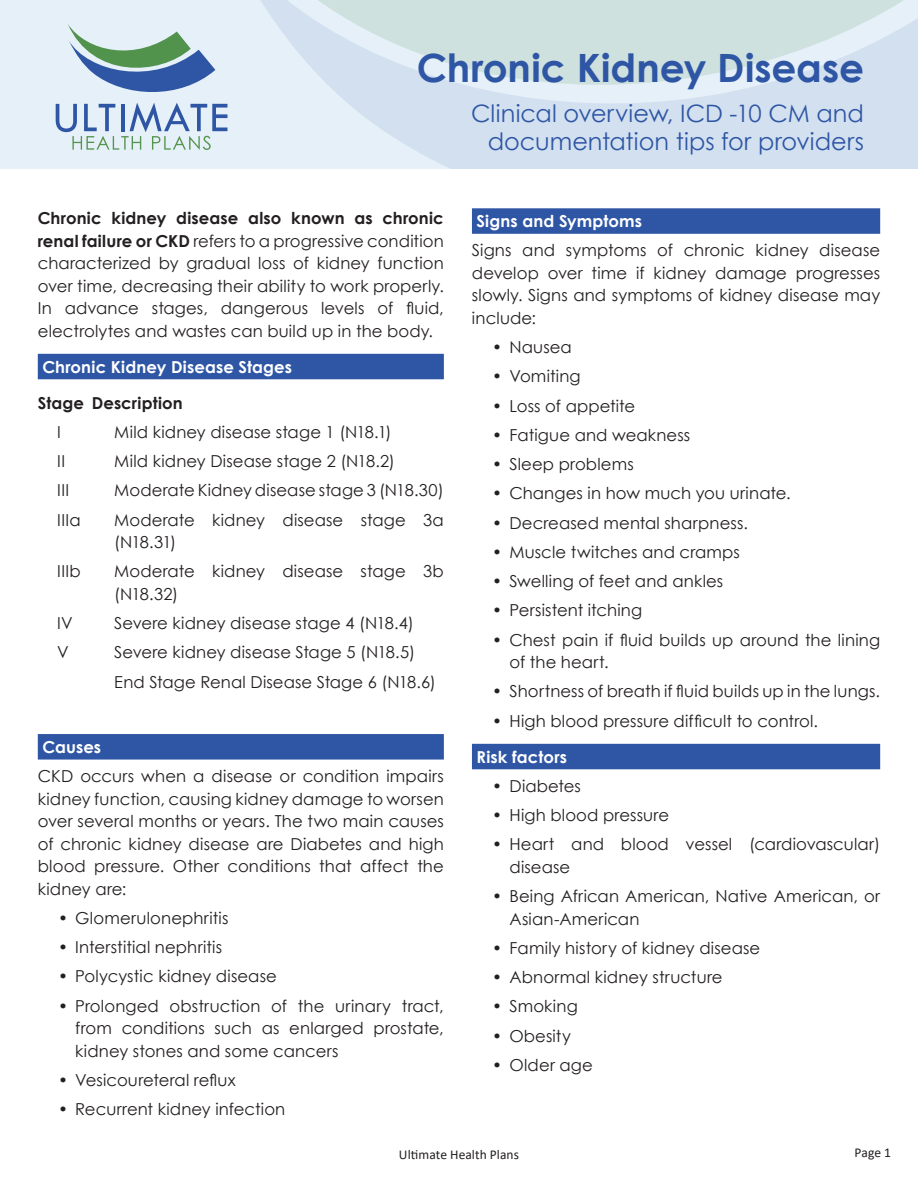
<style>
.page{position:relative;width:918px;height:1188px;background:#fff}
.page>*{position:absolute;margin:0;border:0;box-sizing:border-box;transform-origin:0 0}
.t1{font:700 39px "Century Gothic";color:#2e56a4}
.t2{font:24px/28.5px "Century Gothic";color:#2e56a4;text-align:right}
._11_15_cal{font:16.5px/22.5px "Century Gothic";letter-spacing:.01em;color:#231f20}
.Sub_Heading_WHITE{font:700 16.5px "Century Gothic";letter-spacing:.01em;color:#fff}
.Sub_heading{font:700 16.5px "Century Gothic";letter-spacing:.005em;color:#231f20}
.t3{font:13.5px "Calibri";letter-spacing:.005em;color:#231f20}
.s1{font-weight:700}
</style>
<div class="page">
<div style="left:0;top:0;width:918px;height:168px;background:#e5f0f8"></div>
<svg style="left:227px;top:0;width:691px;height:168px"></svg>
<svg style="left:56px;top:24px;width:171px;height:126px"></svg>
<div style="left:38px;top:354px;width:406px;height:25px;background:#2e56a4"></div>
<div style="left:38px;top:734px;width:406px;height:26px;background:#2e56a4"></div>
<div style="left:472px;top:208px;width:408px;height:26px;background:#2e56a4"></div>
<div style="left:472px;top:744px;width:408px;height:25px;background:#2e56a4"></div>
<p class="t1" style="left:417px;top:39px;width:449px">Chronic Kidney Disease</p>
<p class="t2" style="left:471px;top:98px;width:394px">Clinical overview, ICD -10 CM and documentation tips for providers</p>
<p class="_11_15_cal" style="left:38px;top:207px;width:408px;text-align:justify"><span class="s1">Chronic kidney disease also known as chronic renal failure or CKD</span> refers to a progressive condition characterized by gradual loss of kidney function over time, decreasing their ability to work properly.<br>In advance stages, dangerous levels of fluid, electrolytes and wastes can build up in the body.</p>
<p class="Sub_Heading_WHITE" style="left:42px;top:354px;width:251px">Chronic Kidney Disease Stages</p>
<p class="Sub_heading" style="left:38px;top:390px;width:146px">Stage Description</p>
<p class="_11_15_cal" style="left:57px;top:420px;width:5px">I</p>
<p class="_11_15_cal" style="left:114px;top:420px;width:279px">Mild kidney disease stage 1 (N18.1)</p>
<p class="_11_15_cal" style="left:57px;top:450px;width:9px">II</p>
<p class="_11_15_cal" style="left:114px;top:450px;width:282px">Mild kidney Disease stage 2 (N18.2)</p>
<p class="_11_15_cal" style="left:57px;top:479px;width:14px">III</p>
<p class="_11_15_cal" style="left:114px;top:479px;width:331px">Moderate Kidney disease stage 3 (N18.30)</p>
<p class="_11_15_cal" style="left:57px;top:508px;width:25px">IIIa</p>
<p class="_11_15_cal" style="left:114px;top:508px;width:331px">Moderate kidney disease stage 3a (N18.31)</p>
<p class="_11_15_cal" style="left:57px;top:560px;width:25px">IIIb</p>
<p class="_11_15_cal" style="left:114px;top:560px;width:331px">Moderate kidney disease stage 3b (N18.32)</p>
<p class="_11_15_cal" style="left:57px;top:612px;width:17px">IV</p>
<p class="_11_15_cal" style="left:114px;top:612px;width:301px">Severe kidney disease stage 4 (N18.4)</p>
<p class="_11_15_cal" style="left:57px;top:641px;width:13px">V</p>
<p class="_11_15_cal" style="left:114px;top:641px;width:302px">Severe kidney disease Stage 5 (N18.5)</p>
<p class="_11_15_cal" style="left:114px;top:670px;width:323px">End Stage Renal Disease Stage 6 (N18.6)</p>
<p class="Sub_Heading_WHITE" style="left:42px;top:734px;width:60px">Causes</p>
<p class="_11_15_cal" style="left:38px;top:765px;width:408px;text-align:justify">CKD occurs when a disease or condition impairs kidney function, causing kidney damage to worsen over several months or years. The two main causes of chronic kidney disease are Diabetes and high blood pressure. Other conditions that affect the kidney are:</p>
<p class="_11_15_cal" style="left:58px;top:906px;width:172px">• Glomerulonephritis</p>
<p class="_11_15_cal" style="left:58px;top:936px;width:166px">• Interstitial nephritis</p>
<p class="_11_15_cal" style="left:58px;top:965px;width:220px">• Polycystic kidney disease</p>
<p class="_11_15_cal" style="left:75px;top:994px;width:370px;text-align:justify;text-indent:-17px">• Prolonged obstruction of the urinary tract, from conditions such as enlarged prostate, kidney stones and some cancers</p>
<p class="_11_15_cal" style="left:58px;top:1068px;width:179px">• Vesicoureteral reflux</p>
<p class="_11_15_cal" style="left:58px;top:1098px;width:229px">• Recurrent kidney infection</p>
<p class="Sub_Heading_WHITE" style="left:477px;top:209px;width:167px">Signs and Symptoms</p>
<p class="_11_15_cal" style="left:472px;top:239px;width:410px;text-align:justify">Signs and symptoms of chronic kidney disease develop over time if kidney damage progresses slowly. Signs and symptoms of kidney disease may include:</p>
<p class="_11_15_cal" style="left:492px;top:336px;width:81px">• Nausea</p>
<p class="_11_15_cal" style="left:492px;top:365px;width:90px">• Vomiting</p>
<p class="_11_15_cal" style="left:492px;top:394px;width:145px">• Loss of appetite</p>
<p class="_11_15_cal" style="left:492px;top:423px;width:200px">• Fatigue and weakness</p>
<p class="_11_15_cal" style="left:492px;top:453px;width:143px">• Sleep problems</p>
<p class="_11_15_cal" style="left:492px;top:482px;width:300px">• Changes in how much you urinate.</p>
<p class="_11_15_cal" style="left:492px;top:511px;width:257px">• Decreased mental sharpness.</p>
<p class="_11_15_cal" style="left:492px;top:540px;width:249px">• Muscle twitches and cramps</p>
<p class="_11_15_cal" style="left:492px;top:570px;width:233px">• Swelling of feet and ankles</p>
<p class="_11_15_cal" style="left:492px;top:599px;width:152px">• Persistent itching</p>
<p class="_11_15_cal" style="left:509px;top:628px;width:372px;text-indent:-17px">• Chest pain if fluid builds up around the lining of the heart.</p>
<p class="_11_15_cal" style="left:492px;top:680px;width:389px">• Shortness of breath if fluid builds up in the lungs.</p>
<p class="_11_15_cal" style="left:492px;top:709px;width:327px">• High blood pressure difficult to control.</p>
<p class="Sub_Heading_WHITE" style="left:477px;top:744px;width:92px">Risk factors</p>
<p class="_11_15_cal" style="left:492px;top:774px;width:90px">• Diabetes</p>
<p class="_11_15_cal" style="left:492px;top:804px;width:178px">• High blood pressure</p>
<p class="_11_15_cal" style="left:509px;top:833px;width:372px;text-indent:-17px">• Heart and blood vessel (cardiovascular) disease</p>
<p class="_11_15_cal" style="left:509px;top:885px;width:372px;text-indent:-17px">• Being African American, Native American, or<br>Asian-American</p>
<p class="_11_15_cal" style="left:492px;top:936px;width:270px">• Family history of kidney disease</p>
<p class="_11_15_cal" style="left:492px;top:966px;width:232px">• Abnormal kidney structure</p>
<p class="_11_15_cal" style="left:492px;top:995px;width:87px">• Smoking</p>
<p class="_11_15_cal" style="left:492px;top:1024px;width:80px">• Obesity</p>
<p class="_11_15_cal" style="left:492px;top:1053px;width:102px">• Older age</p>
<p class="t3" style="left:399px;top:1145px;width:122px">Ultimate Health Plans</p>
<p class="t3" style="left:854px;top:1143px;width:38px">Page 1</p>
</div>
